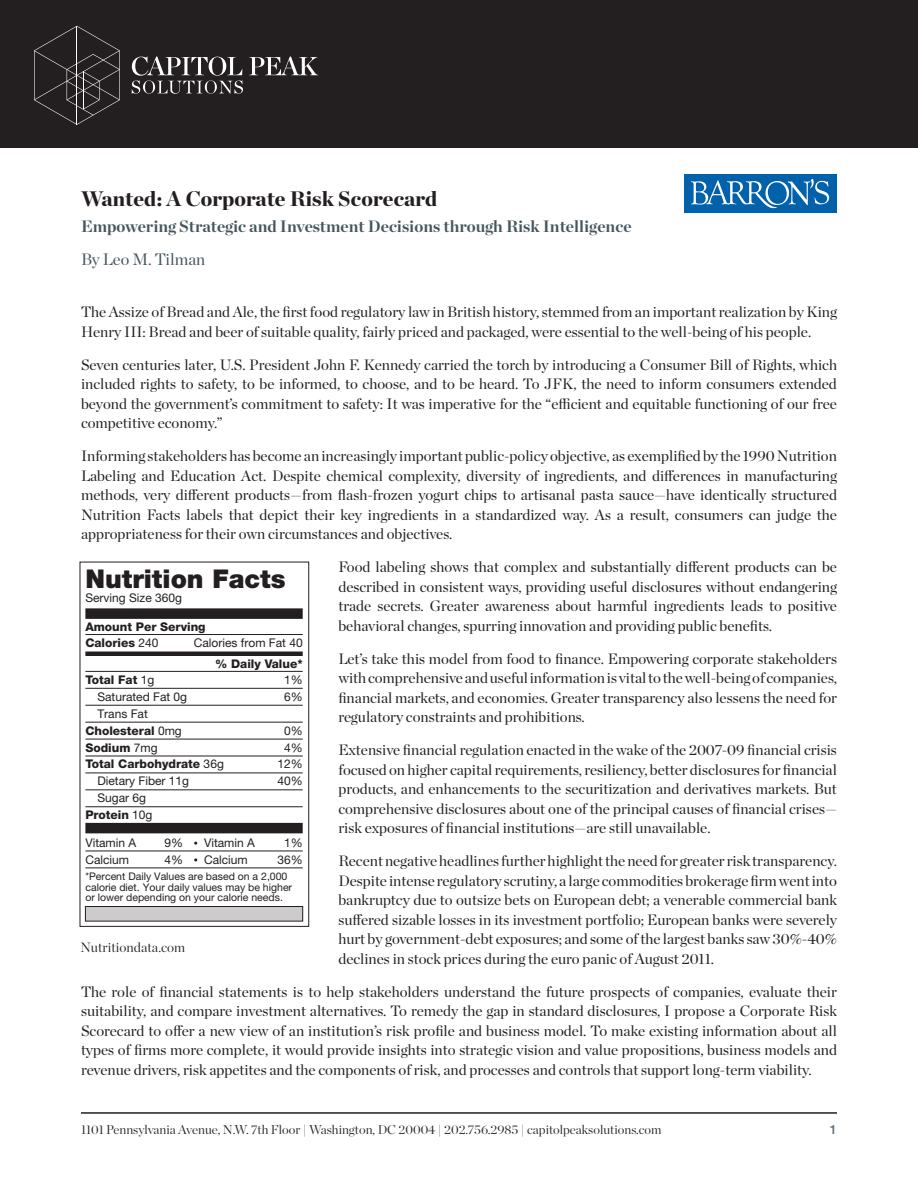
<style>
.page{position:relative;width:918px;height:1188px;background:#fff}
.page>*{position:absolute;margin:0;border:0;box-sizing:border-box;transform-origin:0 0}
.t1{font:900 25.8px "Helvetica Neue LT Pro";color:#231f20}
.t2{font:900 21px "Chronicle Display";color:#231f20}
.t3{font:700 16.5px "Chronicle Display";color:#45555f}
.t4{font:16.5px "Chronicle Display";color:#45555f}
.t5{font:15px/19.5px "Chronicle Display";color:#231f20;text-align:justify}
.t6{font:300 13.5px "Chronicle Display";color:#231f20}
.t7{font:300 12.75px "Chronicle Display";color:#231f20}
.t8{font:500 12.75px "Helvetica Neue LT Pro";color:#5c6d77}
.t9{font:12px/16.8px "Helvetica Neue LT Pro";color:#231f20}
.t10{font:800 12px "Helvetica Neue LT Pro";color:#231f20}
.t11{font:10.5px/10.5px "Helvetica Neue LT Pro";color:#231f20}
.s1{font-weight:400}
</style>
<div class="page">
<div style="left:0;top:0;width:918px;height:148px;background:#231f20"></div>
<hr style="left:81px;top:1112px;width:756px;height:2px;background:#231f20">
<svg style="left:34px;top:26px;width:86px;height:99px"></svg>
<svg style="left:132px;top:56px;width:111px;height:38px"></svg>
<svg style="left:249px;top:57px;width:69px;height:18px"></svg>
<div style="left:685px;top:174px;width:152px;height:39px;background:#0161aa"></div>
<svg style="left:691px;top:179px;width:138px;height:30px"></svg>
<div style="left:80px;top:562px;width:229px;height:365px;border:1px solid #231f20"></div>
<div style="left:85px;top:608px;width:218px;height:11px;background:#231f20"></div>
<div style="left:85px;top:823px;width:218px;height:10px;background:#231f20"></div>
<hr style="left:85px;top:652px;width:218px;height:4px;background:#231f20">
<hr style="left:85px;top:634px;width:218px;height:1px;background:#231f20">
<hr style="left:85px;top:671px;width:218px;height:1px;background:#231f20">
<hr style="left:85px;top:688px;width:218px;height:1px;background:#231f20">
<hr style="left:85px;top:705px;width:218px;height:1px;background:#231f20">
<hr style="left:85px;top:722px;width:218px;height:1px;background:#231f20">
<hr style="left:85px;top:739px;width:218px;height:1px;background:#231f20">
<hr style="left:85px;top:756px;width:218px;height:1px;background:#231f20">
<hr style="left:85px;top:773px;width:218px;height:1px;background:#231f20">
<hr style="left:85px;top:790px;width:218px;height:1px;background:#231f20">
<hr style="left:85px;top:807px;width:218px;height:1px;background:#231f20">
<hr style="left:85px;top:851px;width:218px;height:1px;background:#231f20">
<hr style="left:85px;top:868px;width:218px;height:1px;background:#231f20">
<div style="left:85px;top:907px;width:218px;height:14px;background:#cdcbcb"></div>
<div style="left:85px;top:906px;width:218px;height:16px;border:1px solid #231f20"></div>
<h2 class="t2" style="left:81px;top:181px;width:358px">Wanted: A Corporate Risk Scorecard</h2>
<p class="t3" style="left:81px;top:213px;width:552px">Empowering Strategic and Investment Decisions through Risk Intelligence</p>
<p class="t4" style="left:81px;top:246px;width:126px">By Leo M. Tilman</p>
<p class="t5" style="left:81px;top:301px;width:758px">The Assize of Bread and Ale, the first food regulatory law in British history, stemmed from an important realization by King<br>Henry III: Bread and beer of suitable quality, fairly priced and packaged, were essential to the well-being of his people.</p>
<p class="t5" style="left:81px;top:354px;width:758px">Seven centuries later, U.S. President John F. Kennedy carried the torch by introducing a Consumer Bill of Rights, which included rights to safety, to be informed, to choose, and to be heard. To JFK, the need to inform consumers extended beyond the government’s commitment to safety: It was imperative for the “efficient and equitable functioning of our free competitive economy.”</p>
<p class="t5" style="left:81px;top:445px;width:758px">Informing stakeholders has become an increasingly important public-policy objective, as exemplified by the 1990 Nutrition Labeling and Education Act. Despite chemical complexity, diversity of ingredients, and differences in manufacturing methods, very different products—from flash-frozen yogurt chips to artisanal pasta sauce—have identically structured Nutrition Facts labels that depict their key ingredients in a standardized way. As a result, consumers can judge the appropriateness for their own circumstances and objectives.</p>
<p class="t5" style="left:338px;top:556px;width:500px">Food labeling shows that complex and substantially different products can be described in consistent ways, providing useful disclosures without endangering trade secrets. Greater awareness about harmful ingredients leads to positive behavioral changes, spurring innovation and providing public benefits.</p>
<p class="t5" style="left:338px;top:648px;width:500px">Let’s take this model from food to finance. Empowering corporate stakeholders with comprehensive and useful information is vital to the well-being of companies, financial markets, and economies. Greater transparency also lessens the need for regulatory constraints and prohibitions.</p>
<p class="t5" style="left:338px;top:739px;width:500px">Extensive financial regulation enacted in the wake of the 2007-09 financial crisis focused on higher capital requirements, resiliency, better disclosures for financial products, and enhancements to the securitization and derivatives markets. But comprehensive disclosures about one of the principal causes of financial crises— risk exposures of financial institutions—are still unavailable.</p>
<p class="t5" style="left:338px;top:850px;width:500px">Recent negative headlines further highlight the need for greater risk transparency.<br>Despite intense regulatory scrutiny, a large commodities brokerage firm went into bankruptcy due to outsize bets on European debt; a venerable commercial bank suffered sizable losses in its investment portfolio; European banks were severely hurt by government-debt exposures; and some of the largest banks saw 30%-40% declines in stock prices during the euro panic of August 2011.</p>
<p class="t5" style="left:81px;top:981px;width:758px">The role of financial statements is to help stakeholders understand the future prospects of companies, evaluate their suitability, and compare investment alternatives. To remedy the gap in standard disclosures, I propose a Corporate Risk Scorecard to offer a new view of an institution’s risk profile and business model. To make existing information about all types of firms more complete, it would provide insights into strategic vision and value propositions, business models and revenue drivers, risk appetites and the components of risk, and processes and controls that support long-term viability.</p>
<h1 class="t1" style="left:85px;top:563px;width:202px">Nutrition Facts</h1>
<p class="t9" style="left:85px;top:590px;width:98px">Serving Size 360g</p>
<p class="t10" style="left:85px;top:636px;width:75px">Calories <span class="s1">240</span></p>
<p class="t9" style="left:194px;top:635px;width:110px">Calories from Fat 40</p>
<p class="t10" style="left:215px;top:656px;width:89px">% Daily Value*</p>
<p class="t10" style="left:85px;top:673px;width:70px">Total Fat <span class="s1">1g</span></p>
<p class="t9" style="left:97px;top:688px;width:91px">Saturated Fat 0g</p>
<p class="t9" style="left:97px;top:705px;width:52px">Trans Fat</p>
<p class="t10" style="left:85px;top:723px;width:98px">Cholesteral <span class="s1">0mg</span></p>
<p class="t10" style="left:85px;top:740px;width:74px">Sodium <span class="s1">7mg</span></p>
<p class="t10" style="left:85px;top:757px;width:140px">Total Carbohydrate <span class="s1">36g</span></p>
<p class="t9" style="left:97px;top:772px;width:93px">Dietary Fiber 11g</p>
<p class="t9" style="left:97px;top:789px;width:50px">Sugar 6g</p>
<p class="t10" style="left:85px;top:807px;width:69px">Protein <span class="s1">10g</span></p>
<p class="t9" style="left:85px;top:834px;width:52px">Vitamin A<br>Calcium</p>
<p class="t9" style="left:194px;top:834px;width:62px">∙ Vitamin A ∙ Calcium</p>
<p class="t9" style="left:277px;top:834px;width:27px;text-align:center">1%<br>36%</p>
<p class="t10" style="left:85px;top:620px;width:122px">Amount Per Serving</p>
<p class="t9" style="left:284px;top:672px;width:20px">1%<br>6%</p>
<p class="t9" style="left:277px;top:722px;width:27px;text-align:center">0%<br>4%<br>12%<br>40%</p>
<p class="t9" style="left:164px;top:834px;width:20px">9%<br>4%</p>
<p class="t11" style="left:85px;top:871px;width:208px">*Percent Daily Values are based on a 2,000 calorie diet. Your daily values may be higher or lower depending on your calorie needs.</p>
<p class="t6" style="left:81px;top:937px;width:106px">Nutritiondata.com</p>
<p class="t7" style="left:81px;top:1120px;width:582px">1101 Pennsylvania Avenue, N.W. 7th Floor | Washington, DC 20004 | 202.756.2985 | capitolpeaksolutions.com</p>
<p class="t8" style="left:830px;top:1122px;width:9px">1</p>
</div>
